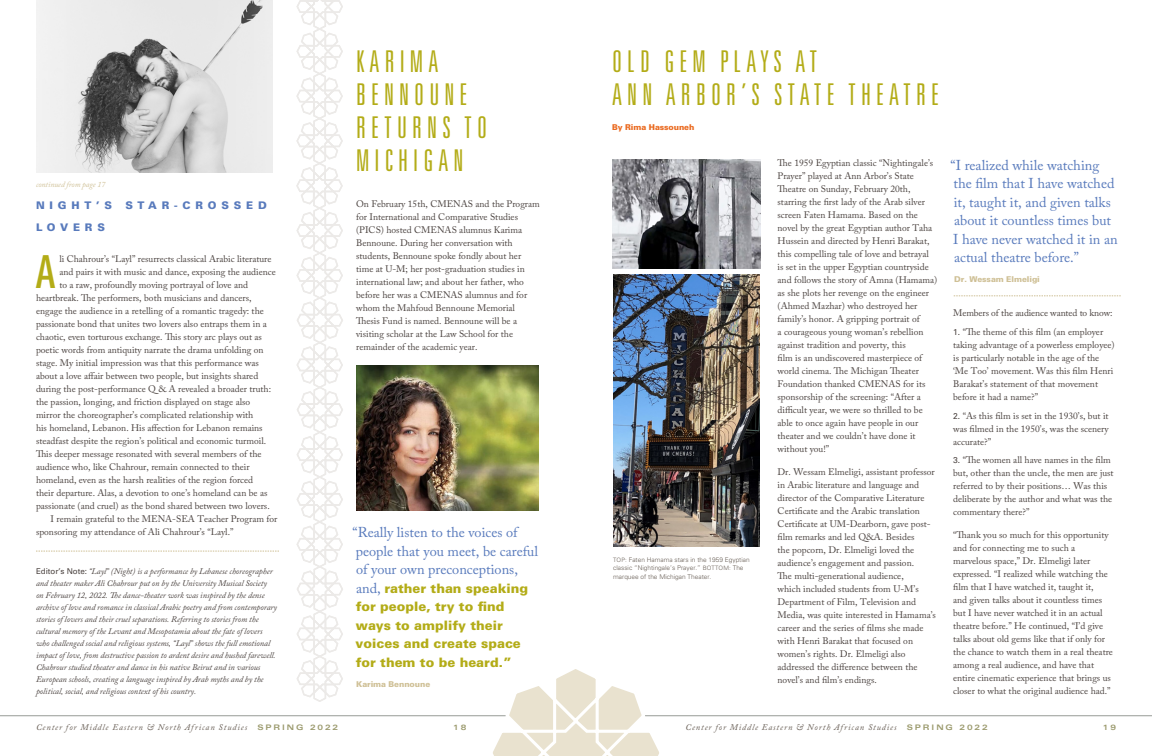
<style>
.page{position:relative;width:1152px;height:756px;background:#fff}
.page>*{position:absolute;margin:0;border:0;box-sizing:border-box;transform-origin:0 0}
.Body_Text{font:ultra-condensed 45.5px "Univers LT Std";color:#b3ac17}
.Subhead{font:300 ultra-condensed 30px/33px "Univers LT Std";letter-spacing:.17em;color:#b3ac17}
.CALL-OUT_Caslon{font:14.2px/18.5px "Adobe Caslon Pro";color:#587abc}
.CALL-OUT_Caslon-2{font:900 13px/18.5px "Univers LT Std";color:#b3ac17}
.HEADING_75_Univers{font:900 10.5px "Univers LT Std";letter-spacing:.46em;color:#587abc}
.Body_Text-2{font:9.5px/13px "Adobe Caslon Pro";color:#4a423f}
.Body_Text_w_Indent{font:9.5px/13px "Adobe Caslon Pro";color:#4a423f}
.t1{font:italic 8.6px "Adobe Caslon Pro";letter-spacing:.105em;color:#655b52}
.Univers_Intro_Paragr{font:italic 8.5px/12px "Adobe Caslon Pro";letter-spacing:-.005em;color:#4a423f}
.Byline{font:900 8px "Univers LT Std";letter-spacing:-.01em;color:#cfc096}
.Body_Text_w_Indent-2{font:italic 8px "Adobe Caslon Pro";letter-spacing:-.005em;color:#cfc096}
.Byline-2{font:900 8px "Univers LT Std";letter-spacing:-.01em;color:#ea6a20}
.t2{font:700 expanded 7.6px "Univers LT Std";color:#9b9a6d}
.t3{font:300 6.5px/8.5px "Univers LT Std";color:#655b52}
.s1{font-family:"Univers LT Std";font-style:normal;font-size:8px}
.s2{font-family:"Adobe Caslon Pro";font-weight:400;font-size:14.2px;color:#587abc}
.s3{font-size:6px}
.s4{font-family:"Univers LT Std";font-size:8.5px}
.s5{font-family:"Univers LT Std";font-weight:700;font-style:normal;font-stretch:expanded;font-size:7.6px;color:#9b9a6d}
</style>
<div class="page">
<hr style="left:0;top:716px;width:1152px;height:1px;background:#989c97">
<svg style="left:487px;top:669px;width:178px;height:87px"></svg>
<img style="left:613px;top:274px;width:147px;height:272px">
<svg style="left:36px;top:551px;width:243px;height:1px"></svg>
<img style="left:36px;top:0;width:236px;height:172px">
<svg style="left:296px;top:0;width:47px;height:702px"></svg>
<img style="left:613px;top:159px;width:147px;height:110px">
<img style="left:356px;top:366px;width:182px;height:144px">
<svg style="left:954px;top:296px;width:167px;height:1px"></svg>
<p class="Body_Text_w_Indent-2" style="left:36px;top:180px;width:71px">continued from page 17</p>
<p class="HEADING_75_Univers" style="left:36px;top:199px;width:78px">NIGHT’S</p>
<p class="HEADING_75_Univers" style="left:125px;top:199px;width:143px">STAR-CROSSED</p>
<p class="HEADING_75_Univers" style="left:36px;top:221px;width:70px">LOVERS</p>
<p class="Body_Text" style="left:35px;top:246px;width:22px">A</p>
<p class="Body_Text-2" style="left:59px;top:252px;width:214px">li Chahrour’s “Layl” resurrects classical Arabic literature</p>
<p class="Body_Text-2" style="left:59px;top:265px;width:218px">and pairs it with music and dance, exposing the audience</p>
<p class="Body_Text-2" style="left:59px;top:278px;width:190px">to a raw, profoundly moving portrayal of love and</p>
<p class="Body_Text-2" style="left:36px;top:291px;width:217px">heartbreak. The performers, both musicians and dancers,</p>
<p class="Body_Text-2" style="left:36px;top:304px;width:229px">engage the audience in a retelling of a romantic tragedy: the</p>
<p class="Body_Text-2" style="left:36px;top:317px;width:232px">passionate bond that unites two lovers also entraps them in a</p>
<p class="Body_Text-2" style="left:36px;top:330px;width:227px">chaotic, even torturous exchange. This story arc plays out as</p>
<p class="Body_Text-2" style="left:36px;top:343px;width:229px">poetic words from antiquity narrate the drama unfolding on</p>
<p class="Body_Text-2" style="left:36px;top:356px;width:224px">stage. My initial impression was that this performance was</p>
<p class="Body_Text-2" style="left:36px;top:369px;width:224px">about a love affair between two people, but insights shared</p>
<p class="Body_Text-2" style="left:36px;top:382px;width:237px">during the post-performance Q &amp; A revealed a broader truth:</p>
<p class="Body_Text-2" style="left:36px;top:395px;width:216px">the passion, longing, and friction displayed on stage also</p>
<p class="Body_Text-2" style="left:36px;top:408px;width:219px">mirror the choreographer’s complicated relationship with</p>
<p class="Body_Text-2" style="left:36px;top:421px;width:228px">his homeland, Lebanon. His affection for Lebanon remains</p>
<p class="Body_Text-2" style="left:36px;top:434px;width:232px">steadfast despite the region’s political and economic turmoil.</p>
<p class="Body_Text-2" style="left:36px;top:447px;width:227px">This deeper message resonated with several members of the</p>
<p class="Body_Text-2" style="left:36px;top:460px;width:215px">audience who, like Chahrour, remain connected to their</p>
<p class="Body_Text-2" style="left:36px;top:473px;width:219px">homeland, even as the harsh realities of the region forced</p>
<p class="Body_Text-2" style="left:36px;top:486px;width:233px">their departure. Alas, a devotion to one’s homeland can be as</p>
<p class="Body_Text-2" style="left:36px;top:499px;width:235px">passionate (and cruel) as the bond shared between two lovers.</p>
<p class="Body_Text_w_Indent" style="left:36px;top:512px;width:243px;text-indent:15px">I remain grateful to the MENA-SEA Teacher Program for sponsoring my attendance of Ali Chahrour’s “Layl.”</p>
<p class="Univers_Intro_Paragr" style="left:36px;top:565px;width:243px"><span class="s1">Editor’s Note:</span> “Layl” (Night) is a performance by Lebanese choreographer and theater maker Ali Chahrour put on by the University Musical Society<br>on February 12, 2022. The dance-theater work was inspired by the dense archive of love and romance in classical Arabic poetry and from contemporary stories of lovers and their cruel separations. Referring to stories from the cultural memory of the Levant and Mesopotamia about the fate of lovers who challenged social and religious systems, “Layl” shows the full emotional impact of love, from destructive passion to ardent desire and hushed farewell.<br>Chahrour studied theater and dance in his native Beirut and in various European schools, creating a language inspired by Arab myths and by the political, social, and religious context of his country.</p>
<p class="Subhead" style="left:356px;top:45px;width:133px">KARIMA<br>BENNOUNE<br>RETURNS TO<br>MICHIGAN</p>
<p class="Body_Text-2" style="left:356px;top:197px;width:185px">On February 15th, CMENAS and the Program for International and Comparative Studies (PICS) hosted CMENAS alumnus Karima Bennoune. During her conversation with students, Bennoune spoke fondly about her time at U-M; her post-graduation studies in international law; and about her father, who before her was a CMENAS alumnus and for whom the Mahfoud Bennoune Memorial Thesis Fund is named. Bennoune will be a visiting scholar at the Law School for the remainder of the academic year.</p>
<p class="CALL-OUT_Caslon" style="left:353px;top:523px;width:187px">“Really listen to the voices of people that you meet, be careful of your own preconceptions,</p>
<p class="CALL-OUT_Caslon-2" style="left:356px;top:579px;width:174px"><span class="s2">and,</span> rather than speaking for people, try to find ways to amplify their voices and create space for them to be heard.”</p>
<p class="Byline" style="left:356px;top:679px;width:75px">Karima Bennoune</p>
<p class="Subhead" style="left:612px;top:45px;width:328px">OLD GEM PLAYS AT<br>ANN ARBOR’S STATE THEATRE</p>
<p class="Byline-2" style="left:612px;top:122px;width:84px">By Rima Hassouneh</p>
<p class="t3" style="left:613px;top:555px;width:138px"><span class="s3">TOP:</span> Faten Hamama stars in the 1959 Egyptian classic “Nightingale’s Prayer.” <span class="s3">BOTTOM:</span> The marquee of the Michigan Theater.</p>
<p class="Body_Text-2" style="left:778px;top:156px;width:161px">The 1959 Egyptian classic “Nightingale’s Prayer” played at Ann Arbor’s State Theatre on Sunday, February 20th, starring the first lady of the Arab silver screen Faten Hamama. Based on the novel by the great Egyptian author Taha Hussein and directed by Henri Barakat, this compelling tale of love and betrayal<br>is set in the upper Egyptian countryside and follows the story of Amna (Hamama) as she plots her revenge on the engineer (Ahmed Mazhar) who destroyed her family’s honor. A gripping portrait of<br>a courageous young woman’s rebellion against tradition and poverty, this<br>film is an undiscovered masterpiece of world cinema. The Michigan Theater Foundation thanked CMENAS for its sponsorship of the screening: “After a difficult year, we were so thrilled to be able to once again have people in our theater and we couldn’t have done it without you!”</p>
<p class="Body_Text-2" style="left:778px;top:465px;width:160px">Dr. Wessam Elmeligi, assistant professor in Arabic literature and language and director of the Comparative Literature Certificate and the Arabic translation Certificate at UM-Dearborn, gave post&shy;film remarks and led Q&amp;A. Besides<br>the popcorn, Dr. Elmeligi loved the audience’s engagement and passion.<br>The multi-generational audience,<br>which included students from U-M’s Department of Film, Television and Media, was quite interested in Hamama’s career and the series of films she made with Henri Barakat that focused on women’s rights. Dr. Elmeligi also addressed the difference between the novel’s and film’s endings.</p>
<p class="CALL-OUT_Caslon" style="left:951px;top:155px;width:169px">“I realized while watching the film that I have watched it, taught it, and given talks about it countless times but<br>I have never watched it in an actual theatre before.”</p>
<p class="Byline" style="left:954px;top:274px;width:87px">Dr. Wessam Elmeligi</p>
<p class="Body_Text-2" style="left:953px;top:306px;width:161px">Members of the audience wanted to know:</p>
<p class="Body_Text-2" style="left:953px;top:325px;width:163px"><span class="s4">1.</span> “The theme of this film (an employer taking advantage of a powerless employee) is particularly notable in the age of the ‘Me Too’ movement. Was this film Henri Barakat’s statement of that movement before it had a name?”</p>
<p class="Body_Text-2" style="left:953px;top:409px;width:157px;text-align:justify"><span class="s4">2.</span> “As this film is set in the 1930’s, but it was filmed in the 1950’s, was the scenery accurate?”</p>
<p class="Body_Text-2" style="left:953px;top:454px;width:162px"><span class="s4">3.</span> “The women all have names in the film but, other than the uncle, the men are just referred to by their positions… Was this deliberate by the author and what was the commentary there?”</p>
<p class="Body_Text-2" style="left:953px;top:528px;width:161px">“Thank you so much for this opportunity and for connecting me to such a marvelous space,” Dr. Elmeligi later expressed. “I realized while watching the film that I have watched it, taught it,<br>and given talks about it countless times but I have never watched it in an actual theatre before.” He continued, “I’d give talks about old gems like that if only for the chance to watch them in a real theatre among a real audience, and have that entire cinematic experience that brings us closer to what the original audience had.”</p>
<p class="t1" style="left:36px;top:722px;width:304px">Center for Middle Eastern &amp; North African Studies <span class="s5">SPRING 2022</span></p>
<p class="t2" style="left:453px;top:723px;width:15px">1 8</p>
<p class="t1" style="left:685px;top:722px;width:304px">Center for Middle Eastern &amp; North African Studies <span class="s5">SPRING 2022</span></p>
<p class="t2" style="left:1103px;top:723px;width:15px">1 9</p>
</div>
